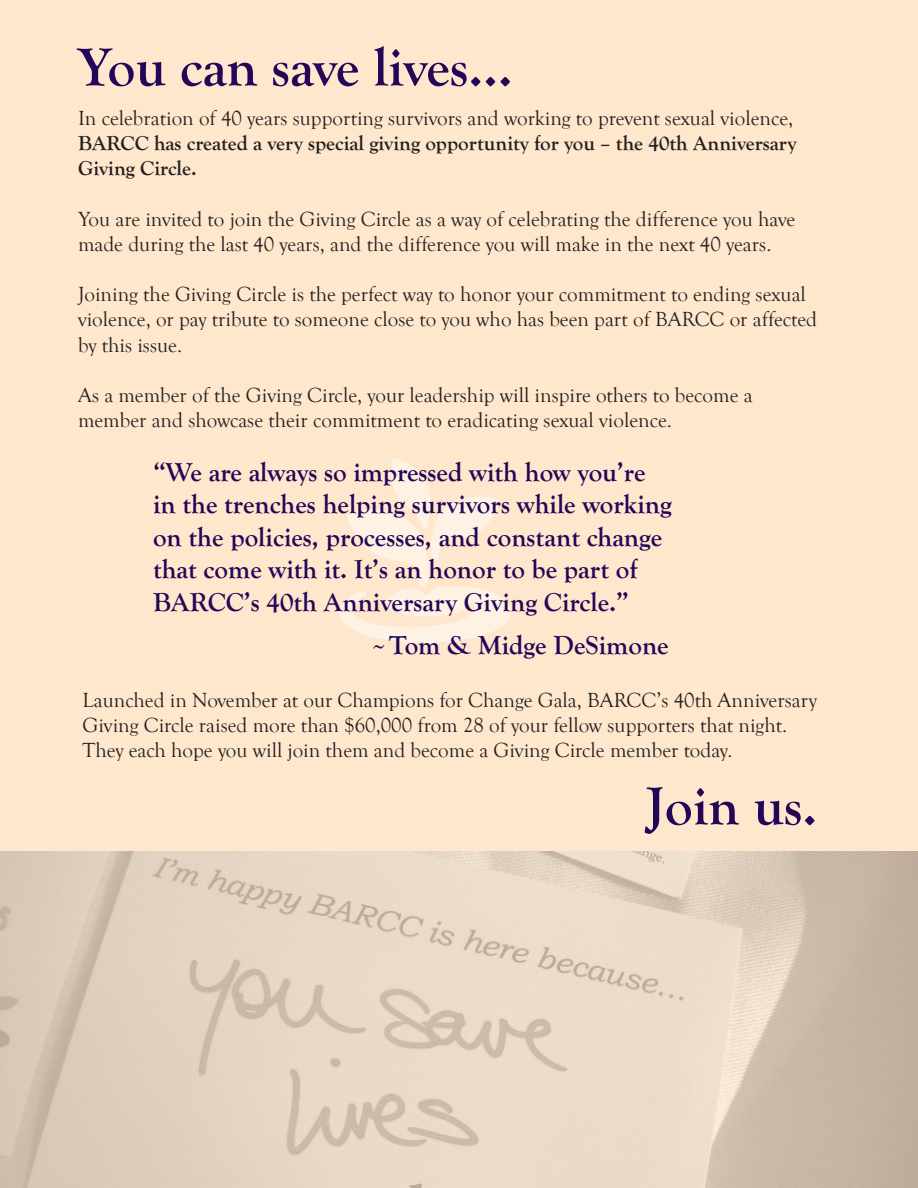
<style>
.page{position:relative;width:918px;height:1188px;background:#fee7cc}
.page>*{position:absolute;margin:0;border:0;box-sizing:border-box;transform-origin:0 0}
.t1{font:700 55.5px "Goudy Old Style T";color:#230658}
.t2{font:700 27px/32.4px "Goudy Old Style T";color:#230658}
.t3{font:21px/25.2px "Goudy Old Style T";color:#231f20}
.t4{font:700 21px/25.2px "Goudy Old Style T";color:#231f20}
.s1{font-weight:400}
</style>
<div class="page">
<svg style="left:339px;top:458px;width:172px;height:185px"></svg>
<img style="left:0;top:851px;width:918px;height:337px">
<p class="t1" style="left:78px;top:36px;width:436px">You can save lives...</p>
<p class="t4" style="left:78px;top:106px;width:720px"><span class="s1">In celebration of 40 years supporting survivors and working to prevent sexual violence,<br></span>BARCC has created a very special giving opportunity for you – the 40th Anniversary<br>Giving Circle.</p>
<p class="t3" style="left:78px;top:207px;width:719px">You are invited to join the Giving Circle as a way of celebrating the difference you have made during the last 40 years, and the difference you will make in the next 40 years.</p>
<p class="t3" style="left:78px;top:282px;width:741px">Joining the Giving Circle is the perfect way to honor your commitment to ending sexual violence, or pay tribute to someone close to you who has been part of BARCC or affected by this issue.</p>
<p class="t3" style="left:78px;top:383px;width:676px">As a member of the Giving Circle, your leadership will inspire others to become a member and showcase their commitment to eradicating sexual violence.</p>
<p class="t2" style="left:153px;top:456px;width:520px">“We are always so impressed with how you’re in the trenches helping survivors while working on the policies, processes, and constant change that come with it. It’s an honor to be part of BARCC’s 40th Anniversary Giving Circle.”</p>
<p class="t2" style="left:389px;top:629px;width:281px">Tom &amp; Midge DeSimone</p>
<p class="t2" style="left:370px;top:640px;width:20px">~</p>
<p class="t3" style="left:83px;top:688px;width:736px">Launched in November at our Champions for Change Gala, BARCC’s 40th Anniversary<br>Giving Circle raised more than $60,000 from 28 of your fellow supporters that night.<br>They each hope you will join them and become a Giving Circle member today.</p>
<p class="t1" style="left:646px;top:775px;width:172px">Join us.</p>
</div>
